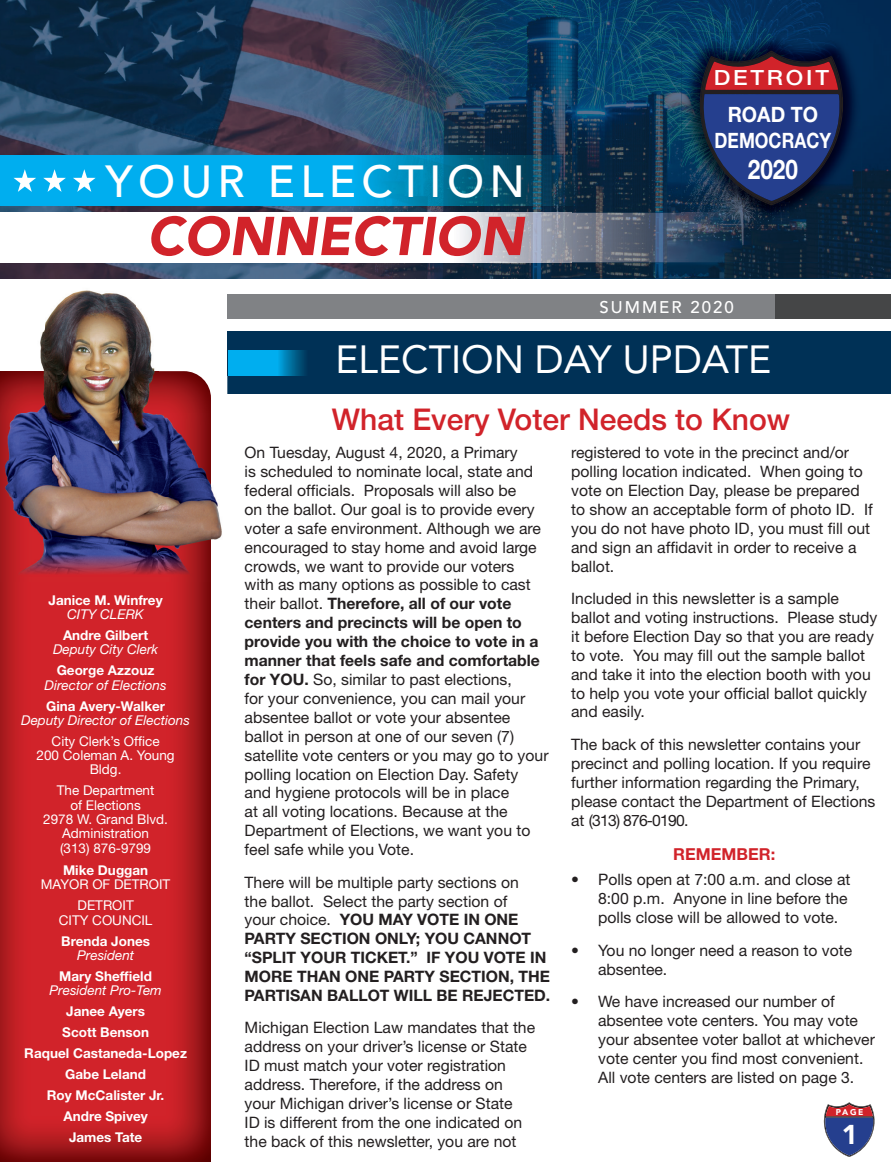
<style>
.page{position:relative;width:891px;height:1175px;background:#fff}
.page>*{position:absolute;margin:0;border:0;box-sizing:border-box;transform-origin:0 0}
.t1{font:italic 900 54px "Avenir";color:#d1232a}
.t2{font:500 44.55px "Avenir";letter-spacing:.12em;color:#fff}
.t3{font:39px "Avenir";color:#fff}
.t4{font:500 30px "Helvetica Neue";color:#d1232a}
.t5{font:700 27.15px "Helvetica Neue";color:#fff;scale:.83 1}
.t6{font:900 27px "Avenir";color:#fff}
.t7{font:700 21.15px/25.8px "Helvetica Neue";color:#fff;text-align:center;scale:.93 1}
.t8{font:500 21px "Helvetica Neue";letter-spacing:.12em;color:#fff;scale:1.1 1}
.t9{font:500 16.8px "Avenir";letter-spacing:.12em;color:#fff}
.t10{font:700 16.5px "Helvetica Neue";color:#d1232a}
.t11{font:15.75px/18.9px "Helvetica Neue";color:#231f20}
.t12{font:700 15.75px/18.9px "Helvetica Neue";color:#231f20}
.t13{font:700 13.5px/21px "Helvetica Neue";color:#fff;text-align:center}
.t14{font:13.5px/14.2px "Helvetica Neue";color:#fff;text-align:center}
.t15{font:italic 13.5px "Helvetica Neue";color:#fff}
.t16{font:900 8.4px "Avenir";color:#fff}
.s1{font-weight:700}
.s2{font-weight:400}
</style>
<div class="page">
<img style="left:0;top:371px;width:211px;height:790px">
<div style="left:227px;top:332px;width:664px;height:62px;background:#003156"></div>
<svg style="left:228px;top:350px;width:77px;height:25px;background:#0098d3"></svg>
<img style="left:43px;top:290px;width:107px;height:42px">
<img style="left:40px;top:332px;width:115px;height:39px">
<img style="left:182px;top:371px;width:29px;height:11px">
<img style="left:206px;top:382px;width:5px;height:50px">
<img style="left:211px;top:486px;width:11px;height:54px">
<img style="left:227px;top:332px;width:1px;height:62px">
<div style="left:227px;top:294px;width:664px;height:25px;background:#808285"></div>
<div style="left:775px;top:294px;width:116px;height:25px;background:#454647"></div>
<img style="left:572px;top:0;width:319px;height:278px">
<img style="left:0;top:0;width:572px;height:156px">
<img style="left:0;top:205px;width:572px;height:8px">
<img style="left:0;top:262px;width:572px;height:16px">
<img style="left:681px;top:33px;width:180px;height:190px">
<svg style="left:699px;top:51px;width:144px;height:154px;background:#372f5e"></svg>
<img style="left:0;top:156px;width:642px;height:49px">
<svg style="left:13px;top:169px;width:23px;height:23px"></svg>
<svg style="left:43px;top:169px;width:23px;height:23px"></svg>
<svg style="left:73px;top:169px;width:23px;height:23px"></svg>
<img style="left:461px;top:213px;width:358px;height:49px">
<img style="left:681px;top:213px;width:138px;height:10px">
<svg style="left:824px;top:1102px;width:50px;height:55px"></svg>
<h2 class="t2" style="left:106px;top:155px;width:421px">YOUR ELECTION</h2>
<h1 class="t1" style="left:147px;top:204px;width:378px">CONNECTION</h1>
<h3 class="t8" style="left:714px;top:65px;width:106px">DETROIT</h3>
<h3 class="t7" style="left:715px;top:101px;width:127px">ROAD TO<br>DEMOCRACY</h3>
<h3 class="t5" style="left:748px;top:153px;width:62px">2020</h3>
<p class="t9" style="left:600px;top:297px;width:136px">SUMMER 2020</p>
<h3 class="t3" style="left:336px;top:337px;width:437px">ELECTION DAY UPDATE</h3>
<p class="t13" style="left:49px;top:589px;width:116px">Janice M. Winfrey</p>
<p class="t15" style="left:67px;top:606px;width:78px">CITY CLERK</p>
<p class="t13" style="left:63px;top:624px;width:87px">Andre Gilbert</p>
<p class="t15" style="left:53px;top:641px;width:106px">Deputy City Clerk</p>
<p class="t13" style="left:57px;top:659px;width:99px">George Azzouz</p>
<p class="t15" style="left:45px;top:676px;width:124px">Director of Elections</p>
<p class="t13" style="left:46px;top:695px;width:120px">Gina Avery-Walker</p>
<p class="t15" style="left:21px;top:712px;width:170px">Deputy Director of Elections</p>
<p class="t14" style="left:37px;top:733px;width:140px">City Clerk’s Office<br>200 Coleman A. Young<br>Bldg.</p>
<p class="t14" style="left:43px;top:783px;width:126px">The Department<br>of Elections<br>2978 W. Grand Blvd.<br>Administration<br>(313) 876-9799</p>
<p class="t13" style="left:63px;top:859px;width:87px">Mike Duggan</p>
<p class="t14" style="left:41px;top:873px;width:131px;line-height:21px">MAYOR OF DETROIT<br>DETROIT</p>
<p class="t14" style="left:59px;top:912px;width:95px">CITY COUNCIL</p>
<p class="t13" style="left:61px;top:930px;width:90px">Brenda Jones</p>
<p class="t15" style="left:77px;top:947px;width:59px">President</p>
<p class="t13" style="left:59px;top:965px;width:94px">Mary Sheffield</p>
<p class="t15" style="left:49px;top:982px;width:114px">President Pro-Tem</p>
<p class="t13" style="left:24px;top:1000px;width:164px">Janee Ayers<br>Scott Benson<br>Raquel Castaneda-Lopez<br>Gabe Leland<br>Roy McCalister Jr.<br>Andre Spivey<br>James Tate</p>
<h3 class="t4" style="left:332px;top:401px;width:460px">What Every Voter Needs to Know</h3>
<p class="t11" style="left:245px;top:443px;width:305px">On Tuesday, August 4, 2020, a Primary<br>is scheduled to nominate local, state and federal officials. Proposals will also be<br>on the ballot. Our goal is to provide every voter a safe environment. Although we are encouraged to stay home and avoid large crowds, we want to provide our voters<br>with as many options as possible to cast their ballot. <span class="s1">Therefore, all of our vote centers and precincts will be open to provide you with the choice to vote in a manner that feels safe and comfortable for YOU.</span> So, similar to past elections,<br>for your convenience, you can mail your absentee ballot or vote your absentee ballot in person at one of our seven (7) satellite vote centers or you may go to your polling location on Election Day. Safety and hygiene protocols will be in place<br>at all voting locations. Because at the Department of Elections, we want you to feel safe while you Vote.</p>
<p class="t12" style="left:245px;top:872px;width:307px"><span class="s2">There will be multiple party sections on<br>the ballot. Select the party section of<br>your choice.</span> YOU MAY VOTE IN ONE PARTY SECTION ONLY; YOU CANNOT “SPLIT YOUR TICKET.” IF YOU VOTE IN MORE THAN ONE PARTY SECTION, THE PARTISAN BALLOT WILL BE REJECTED.</p>
<p class="t11" style="left:245px;top:1018px;width:292px">Michigan Election Law mandates that the address on your driver’s license or State ID must match your voter registration address. Therefore, if the address on your Michigan driver’s license or State<br>ID is different from the one indicated on the back of this newsletter, you are not</p>
<p class="t11" style="left:571px;top:443px;width:303px">registered to vote in the precinct and/or polling location indicated. When going to vote on Election Day, please be prepared to show an acceptable form of photo ID. If you do not have photo ID, you must fill out and sign an affidavit in order to receive a ballot.</p>
<p class="t11" style="left:571px;top:588px;width:308px">Included in this newsletter is a sample ballot and voting instructions. Please study it before Election Day so that you are ready to vote. You may fill out the sample ballot and take it into the election booth with you to help you vote your official ballot quickly and easily.</p>
<p class="t11" style="left:571px;top:734px;width:306px">The back of this newsletter contains your precinct and polling location. If you require further information regarding the Primary, please contact the Department of Elections at (313) 876-0190.</p>
<p class="t10" style="left:673px;top:843px;width:104px">REMEMBER:</p>
<p class="t11" style="left:598px;top:870px;width:254px;text-indent:-27px">• Polls open at 7:00 a.m. and close at<br>8:00 p.m. Anyone in line before the polls close will be allowed to vote.</p>
<p class="t11" style="left:598px;top:940px;width:256px;text-indent:-27px">• You no longer need a reason to vote absentee.</p>
<p class="t11" style="left:598px;top:991px;width:278px;text-indent:-27px">• We have increased our number of absentee vote centers. You may vote your absentee voter ballot at whichever vote center you find most convenient.<br>All vote centers are listed on page 3.</p>
<p class="t16" style="left:836px;top:1107px;width:29px">PAGE</p>
<h3 class="t6" style="left:842px;top:1117px;width:17px">1</h3>
</div>
